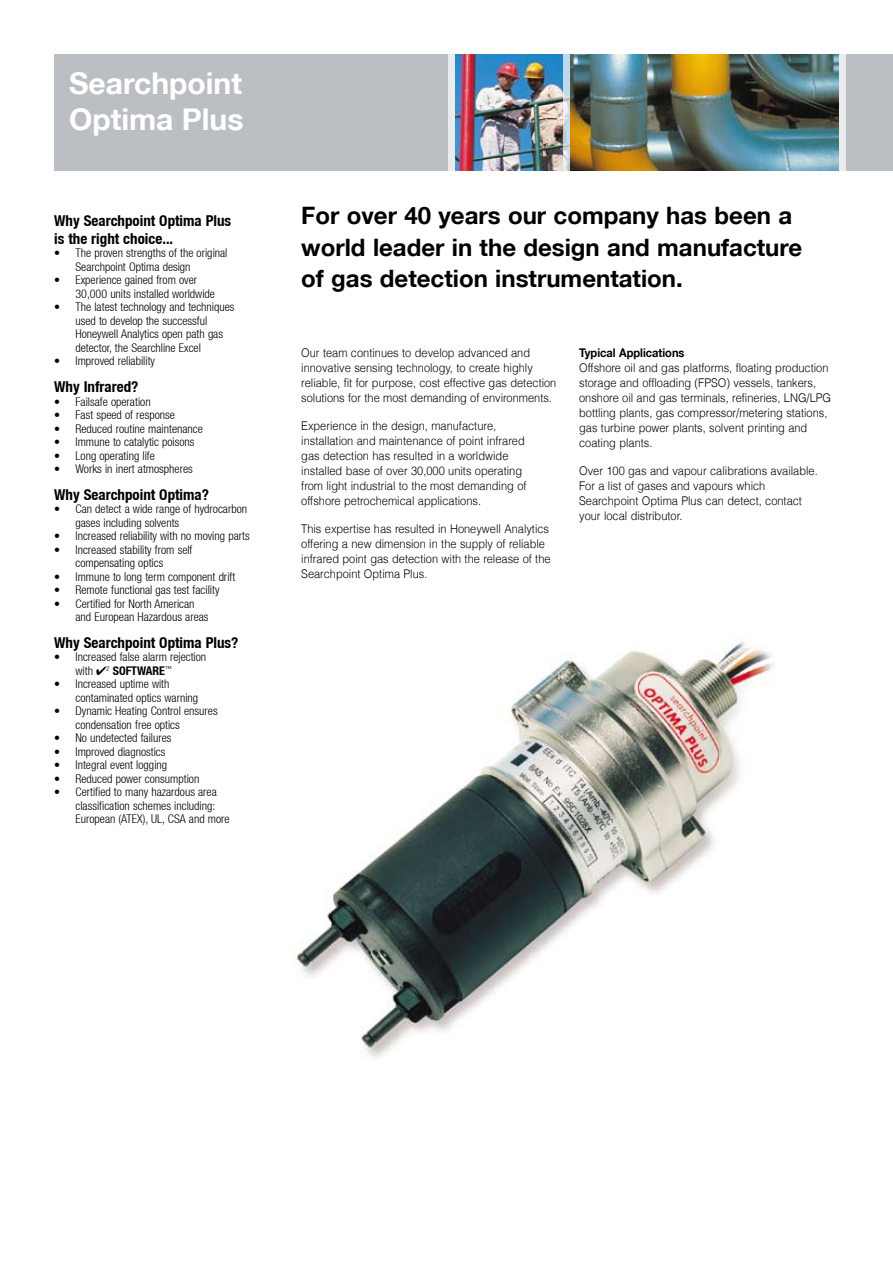
<style>
.page{position:relative;width:893px;height:1263px;background:#fff}
.page>*{position:absolute;margin:0;border:0;box-sizing:border-box;transform-origin:0 0}
.t1{font:700 30px/36px "Helvetica Neue LT";color:#fff}
.t2{font:700 24px/31.5px "Helvetica Neue LT";color:#000}
.t3{font:700 condensed 15px/18px "Helvetica Neue LT";color:#000}
.t4{font:300 condensed 12px/13.5px "Helvetica Neue LT";color:#000}
.t5{font:300 12px/15px "Helvetica LT";color:#000;scale:.92 1}
.t6{font:700 12px "Helvetica Neue LT";color:#000;scale:.92 1}
.s1{font-weight:700}
</style>
<div class="page">
<img style="left:294px;top:641px;width:481px;height:416px">
<div style="left:54px;top:54px;width:839px;height:116px;background:#bbbfc3"></div>
<img style="left:455px;top:54px;width:384px;height:116px">
<div style="left:449px;top:50px;width:6px;height:123px;background:#eaebec"></div>
<svg style="left:563px;top:54px;width:7px;height:117px"></svg>
<div style="left:839px;top:50px;width:7px;height:123px;background:#eaebec"></div>
<h1 class="t1" style="left:69px;top:64px;width:176px">Searchpoint<br>Optima Plus</h1>
<p class="t3" style="left:54px;top:211px;width:179px">Why Searchpoint Optima Plus is the right choice...</p>
<p class="t4" style="left:75px;top:246px;width:154px;text-indent:-21px">• The proven strengths of the original<br>Searchpoint Optima design</p>
<p class="t4" style="left:75px;top:273px;width:141px;text-indent:-21px">• Experience gained from over<br>30,000 units installed worldwide</p>
<p class="t4" style="left:75px;top:300px;width:161px;text-indent:-21px">• The latest technology and techniques used to develop the successful Honeywell Analytics open path gas detector, the Searchline Excel</p>
<p class="t4" style="left:54px;top:354px;width:102px">• Improved reliability</p>
<p class="t3" style="left:54px;top:377px;width:86px">Why Infrared?</p>
<p class="t4" style="left:54px;top:394px;width:98px">• Failsafe operation</p>
<p class="t4" style="left:54px;top:408px;width:122px">• Fast speed of response</p>
<p class="t4" style="left:54px;top:421px;width:150px">• Reduced routine maintenance</p>
<p class="t4" style="left:54px;top:435px;width:142px">• Immune to catalytic poisons</p>
<p class="t4" style="left:54px;top:448px;width:102px">• Long operating life</p>
<p class="t4" style="left:54px;top:462px;width:140px">• Works in inert atmospheres</p>
<p class="t3" style="left:54px;top:485px;width:156px">Why Searchpoint Optima?</p>
<p class="t4" style="left:75px;top:502px;width:173px;text-indent:-21px">• Can detect a wide range of hydrocarbon gases including solvents</p>
<p class="t4" style="left:54px;top:529px;width:197px">• Increased reliability with no moving parts</p>
<p class="t4" style="left:75px;top:542px;width:119px;text-indent:-21px">• Increased stability from self compensating optics</p>
<p class="t4" style="left:54px;top:569px;width:183px">• Immune to long term component drift</p>
<p class="t4" style="left:54px;top:583px;width:167px">• Remote functional gas test facility</p>
<p class="t4" style="left:76px;top:596px;width:135px;text-indent:-21px">• Certified for North American and European Hazardous areas</p>
<p class="t3" style="left:54px;top:633px;width:186px">Why Searchpoint Optima Plus?</p>
<p class="t4" style="left:75px;top:650px;width:132px;text-indent:-21px">• Increased false alarm rejection with ✔<sup>2</sup> <span class="s1">SOFTWARE</span><sup>™</sup></p>
<p class="t4" style="left:75px;top:677px;width:124px;text-indent:-21px">• Increased uptime with contaminated optics warning</p>
<p class="t4" style="left:75px;top:704px;width:144px;text-indent:-21px">• Dynamic Heating Control ensures condensation free optics</p>
<p class="t4" style="left:54px;top:731px;width:119px">• No undetected failures</p>
<p class="t4" style="left:54px;top:744px;width:113px">• Improved diagnostics</p>
<p class="t4" style="left:54px;top:758px;width:114px">• Integral event logging</p>
<p class="t4" style="left:54px;top:771px;width:147px">• Reduced power consumption</p>
<p class="t4" style="left:75px;top:785px;width:156px;text-indent:-21px">• Certified to many hazardous area classification schemes including:<br>European (ATEX), UL, CSA and more</p>
<h2 class="t2" style="left:301px;top:200px;width:502px">For over 40 years our company has been a world leader in the design and manufacture of gas detection instrumentation.</h2>
<p class="t5" style="left:301px;top:345px;width:279px">Our team continues to develop advanced and innovative sensing technology, to create highly reliable, fit for purpose, cost effective gas detection solutions for the most demanding of environments.</p>
<p class="t5" style="left:301px;top:418px;width:246px">Experience in the design, manufacture, installation and maintenance of point infrared gas detection has resulted in a worldwide installed base of over 30,000 units operating from light industrial to the most demanding of offshore petrochemical applications.</p>
<p class="t5" style="left:301px;top:521px;width:273px">This expertise has resulted in Honeywell Analytics offering a new dimension in the supply of reliable infrared point gas detection with the release of the Searchpoint Optima Plus.</p>
<p class="t6" style="left:579px;top:346px;width:116px">Typical Applications</p>
<p class="t5" style="left:579px;top:360px;width:275px">Offshore oil and gas platforms, floating production storage and offloading (FPSO) vessels, tankers, onshore oil and gas terminals, refineries, LNG/LPG bottling plants, gas compressor/metering stations, gas turbine power plants, solvent printing and coating plants.</p>
<p class="t5" style="left:579px;top:463px;width:261px">Over 100 gas and vapour calibrations available.<br>For a list of gases and vapours which Searchpoint Optima Plus can detect, contact your local distributor.</p>
</div>
